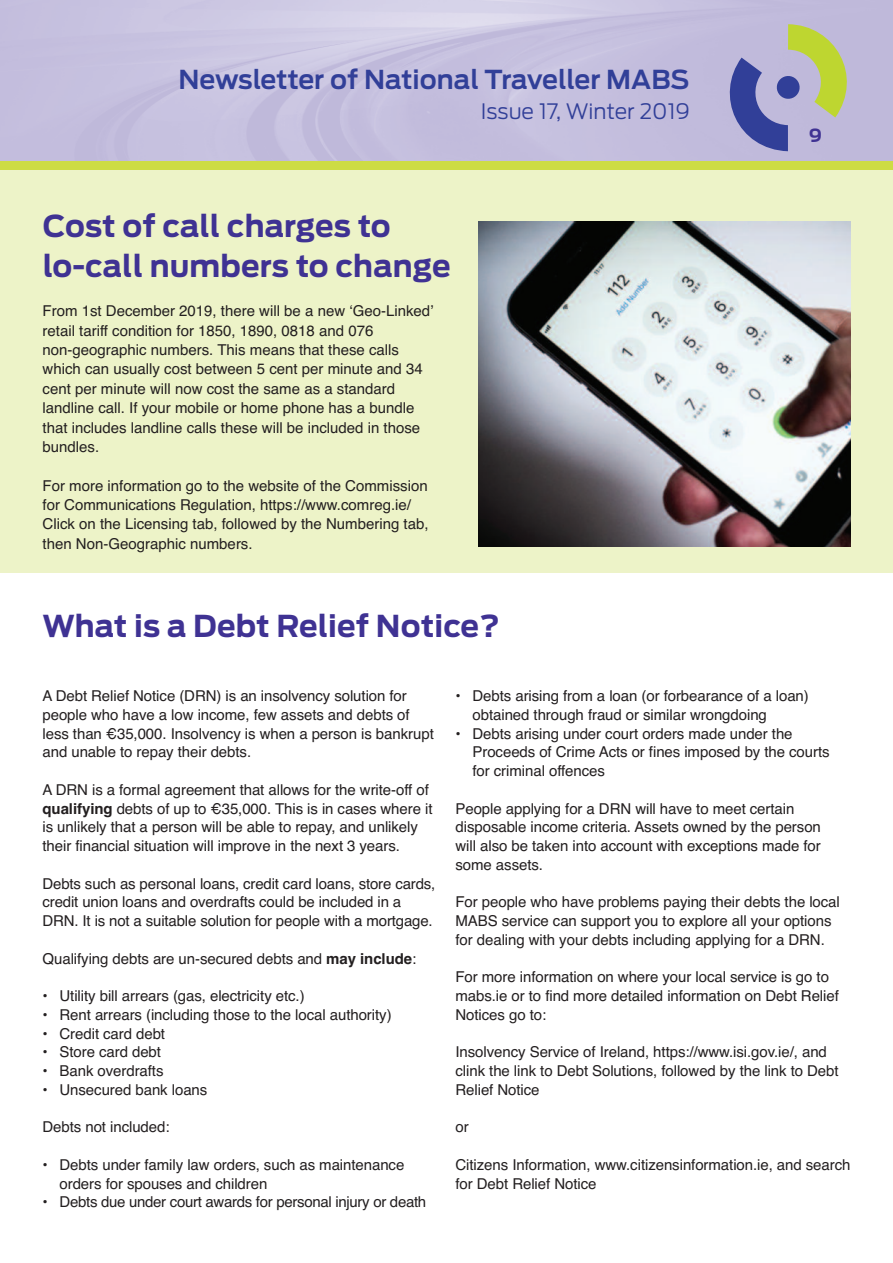
<style>
.page{position:relative;width:893px;height:1263px;background:#fff}
.page>*{position:absolute;margin:0;border:0;box-sizing:border-box;transform-origin:0 0}
.t1{font:700 30px/40.5px "Ford Antenna";letter-spacing:.005em;color:#3f3293}
.t2{font:600 25.95px "Ford Antenna";color:#313f98}
.t3{font:300 21.15px "Ford Antenna";color:#313f98}
.t4{font:700 18px "Ford Antenna";color:#3f3293}
.t5{font:15px/18.8px "Helvetica";letter-spacing:-.005em;color:#231f20}
.s1{font-weight:700}
</style>
<div class="page">
<div style="left:0;top:168px;width:893px;height:405px;background:#edf3c8"></div>
<img style="left:478px;top:222px;width:372px;height:324px">
<img style="left:0;top:0;width:893px;height:162px">
<svg style="left:714px;top:24px;width:133px;height:127px;background:#a6a8b4"></svg>
<div style="left:0;top:162px;width:893px;height:8px;background:#cddc44"></div>
<h2 class="t2" style="left:178px;top:69px;width:513px">Newsletter of National Traveller MABS</h2>
<h3 class="t3" style="left:481px;top:104px;width:211px">Issue 17, Winter 2019</h3>
<h1 class="t1" style="left:43px;top:208px;width:409px">Cost of call charges to lo-call numbers to change</h1>
<p class="t5" style="left:43px;top:302px;width:393px;line-height:19.4px">From 1st December 2019, there will be a new ‘Geo-Linked’ retail tariff condition for 1850, 1890, 0818 and 076 non-geographic numbers. This means that these calls which can usually cost between 5 cent per minute and 34 cent per minute will now cost the same as a standard landline call. If your mobile or home phone has a bundle that includes landline calls these will be included in those bundles.</p>
<p class="t5" style="left:43px;top:476px;width:388px;line-height:19.4px">For more information go to the website of the Commission for Communications Regulation, https://www.comreg.ie/ Click on the Licensing tab, followed by the Numbering tab, then Non-Geographic numbers.</p>
<h1 class="t1" style="left:43px;top:608px;width:459px">What is a Debt Relief Notice?</h1>
<p class="t4" style="left:809px;top:129px;width:15px">9</p>
<p class="t5" style="left:43px;top:686px;width:393px">A Debt Relief Notice (DRN) is an insolvency solution for people who have a low income, few assets and debts of less than €35,000. Insolvency is when a person is bankrupt and unable to repay their debts.</p>
<p class="t5" style="left:43px;top:780px;width:391px">A DRN is a formal agreement that allows for the write-off of <span class="s1">qualifying</span> debts of up to €35,000. This is in cases where it is unlikely that a person will be able to repay, and unlikely their financial situation will improve in the next 3 years.</p>
<p class="t5" style="left:43px;top:874px;width:394px">Debts such as personal loans, credit card loans, store cards, credit union loans and overdrafts could be included in a<br>DRN. It is not a suitable solution for people with a mortgage.</p>
<p class="t5" style="left:43px;top:949px;width:375px">Qualifying debts are un-secured debts and <span class="s1">may include</span>:</p>
<p class="t5" style="left:43px;top:986px;width:264px">• Utility bill arrears (gas, electricity etc.)</p>
<p class="t5" style="left:43px;top:1005px;width:351px">• Rent arrears (including those to the local authority)</p>
<p class="t5" style="left:43px;top:1024px;width:124px">• Credit card debt</p>
<p class="t5" style="left:43px;top:1043px;width:120px">• Store card debt</p>
<p class="t5" style="left:43px;top:1061px;width:123px">• Bank overdrafts</p>
<p class="t5" style="left:43px;top:1080px;width:166px">• Unsecured bank loans</p>
<p class="t5" style="left:43px;top:1118px;width:129px">Debts not included:</p>
<p class="t5" style="left:60px;top:1155px;width:346px;text-indent:-17px">• Debts under family law orders, such as maintenance orders for spouses and children</p>
<p class="t5" style="left:43px;top:1193px;width:385px">• Debts due under court awards for personal injury or death</p>
<p class="t5" style="left:472px;top:686px;width:338px;text-indent:-17px">• Debts arising from a loan (or forbearance of a loan) obtained through fraud or similar wrongdoing</p>
<p class="t5" style="left:472px;top:724px;width:359px;text-indent:-17px">• Debts arising under court orders made under the<br>Proceeds of Crime Acts or fines imposed by the courts for criminal offences</p>
<p class="t5" style="left:455px;top:799px;width:367px">People applying for a DRN will have to meet certain disposable income criteria. Assets owned by the person will also be taken into account with exceptions made for some assets.</p>
<p class="t5" style="left:455px;top:893px;width:386px">For people who have problems paying their debts the local<br>MABS service can support you to explore all your options for dealing with your debts including applying for a DRN.</p>
<p class="t5" style="left:455px;top:968px;width:385px">For more information on where your local service is go to mabs.ie or to find more detailed information on Debt Relief<br>Notices go to:</p>
<p class="t5" style="left:455px;top:1043px;width:385px">Insolvency Service of Ireland, https://www.isi.gov.ie/, and clink the link to Debt Solutions, followed by the link to Debt<br>Relief Notice</p>
<p class="t5" style="left:455px;top:1118px;width:15px">or</p>
<p class="t5" style="left:455px;top:1155px;width:396px">Citizens Information, www.citizensinformation.ie, and search for Debt Relief Notice</p>
</div>
